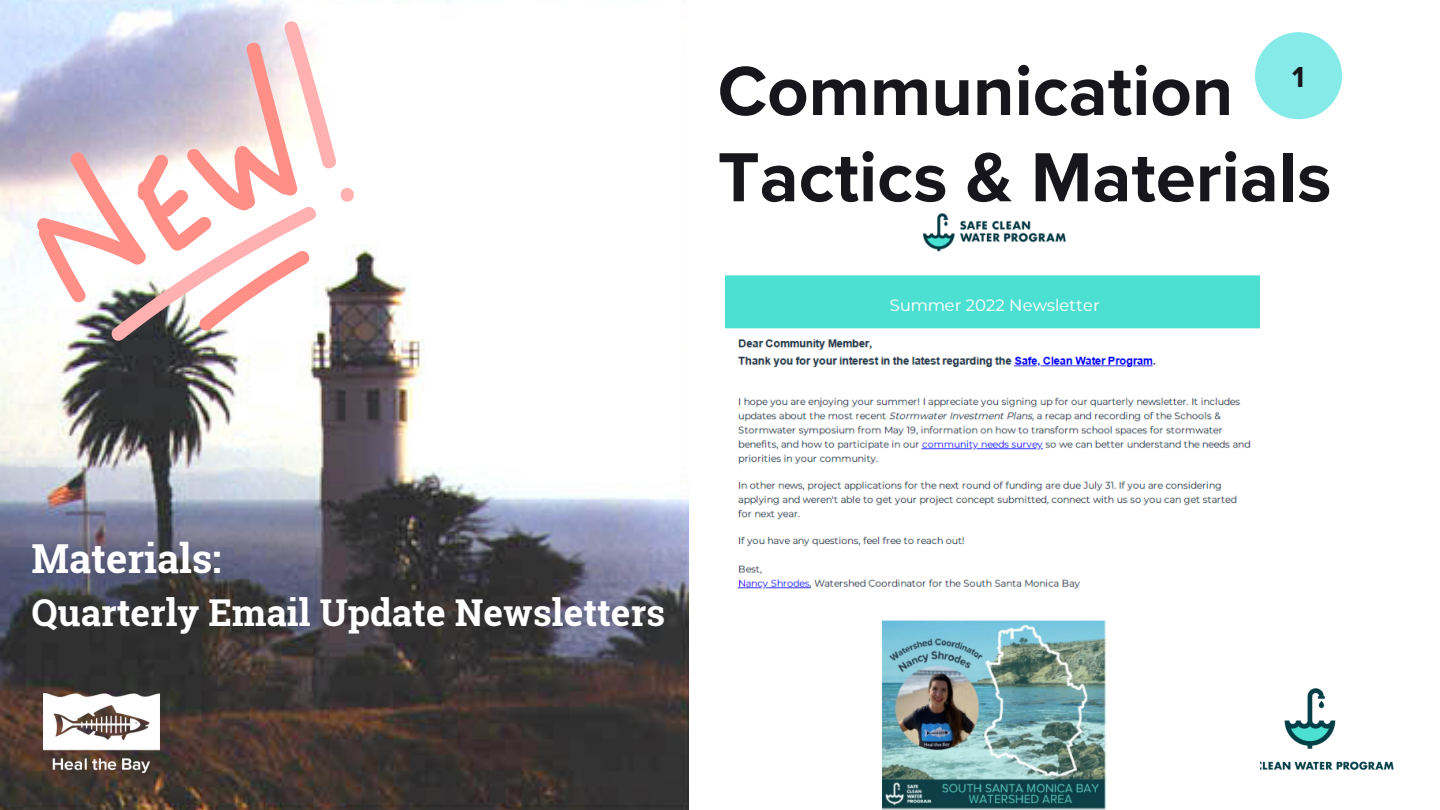
<style>
.page{position:relative;width:1440px;height:810px;background:#fff}
.page>*{position:absolute;margin:0;border:0;box-sizing:border-box;transform-origin:0 0}
.t1{font:700 72px/86.2px "Proxima Nova";color:#17161c}
.t2{font:700 40px "Roboto Slab";color:#fff}
.t3{font:700 37px "Roboto Slab";color:#fff}
.t4{font:700 30px "Proxima Nova";color:#17161c}
</style>
<div class="page">
<div style="left:1255px;top:32px;width:87px;height:87px;background:#86eae9;border-radius:50%"></div>
<img style="left:0;top:0;width:689px;height:810px">
<img style="left:1260px;top:688px;width:134px;height:82px">
<img style="left:44px;top:693px;width:115px;height:80px">
<svg style="left:34px;top:39px;width:77px;height:268px"></svg>
<svg style="left:111px;top:18px;width:245px;height:324px"></svg>
<svg style="left:199px;top:248px;width:115px;height:84px"></svg>
<img style="left:726px;top:214px;width:534px;height:596px">
<h1 class="t1" style="left:718px;top:51px;width:615px">Communication<br>Tactics &amp; Materials</h1>
<p class="t4" style="left:1292px;top:63px;width:14px">1</p>
<p class="t2" style="left:32px;top:532px;width:191px">Materials:</p>
<p class="t3" style="left:32px;top:587px;width:635px">Quarterly Email Update Newsletters</p>
</div>
